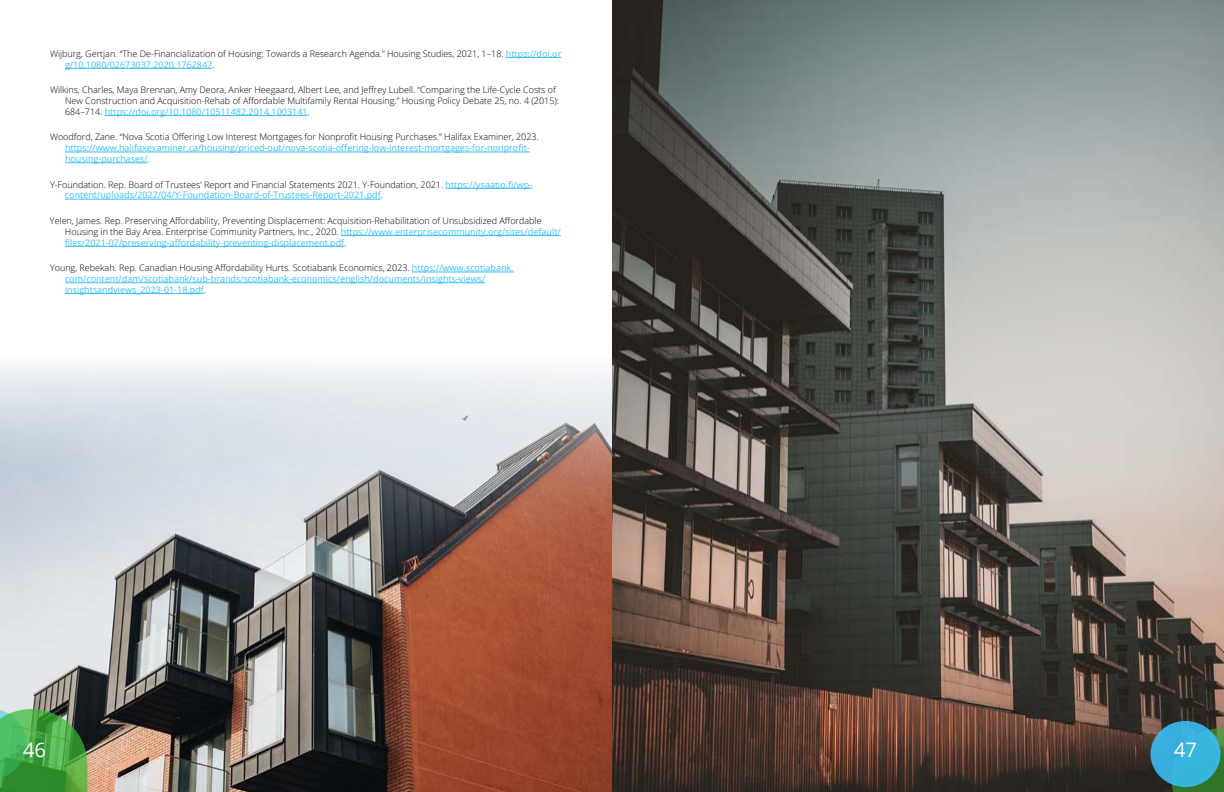
<style>
.page{position:relative;width:1224px;height:792px;background:#fff}
.page>*{position:absolute;margin:0;border:0;box-sizing:border-box;transform-origin:0 0}
.t1{font:20px "Open Sans";color:#fff}
.t2{font:300 9px/10.8px "Open Sans";color:#000}
.t3{font:9px/10.8px "Open Sans";color:#39c0f7}
.s1{font-weight:400;color:#39c0f7}
.s2{font-weight:300;color:#000}
</style>
<div class="page">
<hr style="left:506px;top:57px;width:55px;height:1px;background:#39c0f7">
<hr style="left:65px;top:68px;width:147px;height:1px;background:#39c0f7">
<hr style="left:105px;top:115px;width:203px;height:1px;background:#39c0f7">
<hr style="left:65px;top:152px;width:465px;height:1px;background:#39c0f7">
<hr style="left:65px;top:163px;width:83px;height:1px;background:#39c0f7">
<hr style="left:445px;top:188px;width:87px;height:1px;background:#39c0f7">
<hr style="left:65px;top:199px;width:316px;height:1px;background:#39c0f7">
<hr style="left:341px;top:235px;width:220px;height:1px;background:#39c0f7">
<hr style="left:65px;top:246px;width:279px;height:1px;background:#39c0f7">
<hr style="left:412px;top:272px;width:102px;height:1px;background:#39c0f7">
<hr style="left:65px;top:283px;width:420px;height:1px;background:#39c0f7">
<hr style="left:65px;top:293px;width:139px;height:1px;background:#39c0f7">
<img style="left:0;top:366px;width:612px;height:426px">
<img style="left:612px;top:0;width:612px;height:792px">
<svg style="left:0;top:709px;width:88px;height:83px"></svg>
<svg style="left:1172px;top:728px;width:52px;height:64px"></svg>
<div style="left:1150px;top:721px;width:70px;height:66px;background:#38b6dd;border-radius:50%"></div>
<p class="t2" style="left:65px;top:48px;width:498px;text-indent:-15px">Wijburg, Gertjan. “The De-Financialization of Housing: Towards a Research Agenda.” Housing Studies, 2021, 1–18. <span class="s1">https://doi.or g/10.1080/02673037.2020.1762847</span>.</p>
<p class="t2" style="left:65px;top:84px;width:496px;text-indent:-15px">Wilkins, Charles, Maya Brennan, Amy Deora, Anker Heegaard, Albert Lee, and Jeffrey Lubell. “Comparing the Life-Cycle Costs of<br>New Construction and Acquisition-Rehab of Affordable Multifamily Rental Housing.” Housing Policy Debate 25, no. 4 (2015):<br>684–714. <span class="s1">https://doi.org/10.1080/10511482.2014.1003141</span>.</p>
<p class="t2" style="left:50px;top:132px;width:490px">Woodford, Zane. “Nova Scotia Offering Low Interest Mortgages for Nonprofit Housing Purchases.” Halifax Examiner, 2023.</p>
<p class="t3" style="left:65px;top:142px;width:466px">https://www.halifaxexaminer.ca/housing/priced-out/nova-scotia-offering-low-interest-mortgages-for-nonprofit&shy;housing-purchases/<span class="s2">.</span></p>
<p class="t3" style="left:65px;top:179px;width:469px;text-indent:-15px"><span class="s2">Y-Foundation. Rep. Board of Trustees’ Report and Financial Statements 2021. Y-Foundation, 2021.</span> https://ysaatio.fi/wp&shy;content/uploads/2022/04/Y-Foundation-Board-of-Trustees-Report-2021.pdf<span class="s2">.</span></p>
<p class="t2" style="left:65px;top:215px;width:497px;text-indent:-15px">Yelen, James. Rep. Preserving Affordability, Preventing Displacement: Acquisition-Rehabilitation of Unsubsidized Affordable<br>Housing in the Bay Area. Enterprise Community Partners, Inc., 2020. <span class="s1">https://www.enterprisecommunity.org/sites/default/ files/2021-07/preserving-affordability-preventing-displacement.pdf</span>.</p>
<p class="t3" style="left:65px;top:262px;width:450px;text-indent:-15px"><span class="s2">Young, Rebekah. Rep. Canadian Housing Affordability Hurts. Scotiabank Economics, 2023.</span> https://www.scotiabank. com/content/dam/scotiabank/sub-brands/scotiabank-economics/english/documents/insights-views/ insightsandviews_2023-01-18.pdf<span class="s2">.</span></p>
<h1 class="t1" style="left:23px;top:736px;width:24px">46</h1>
<h1 class="t1" style="left:1174px;top:736px;width:24px">47</h1>
</div>
